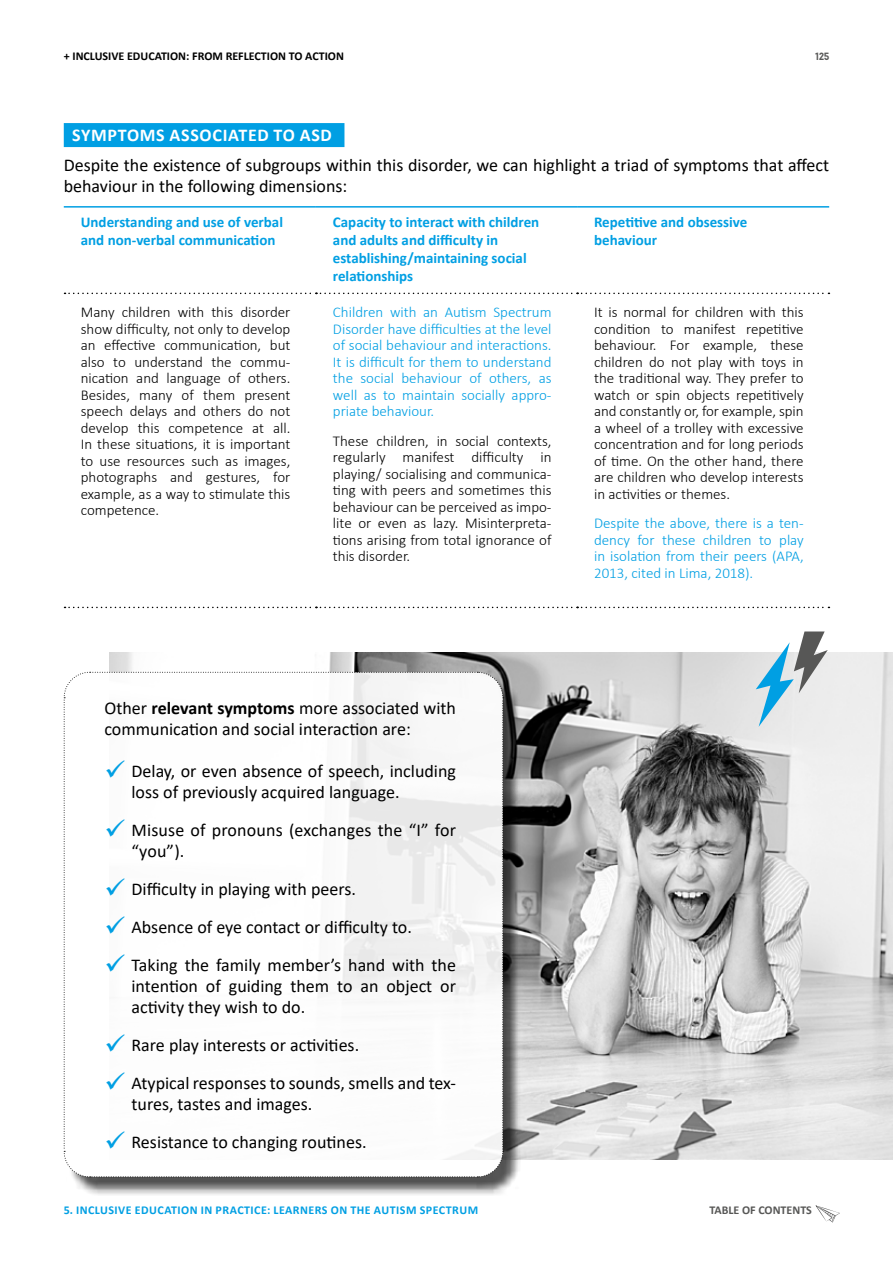
<style>
.page{position:relative;width:893px;height:1263px;background:#fff}
.page>*{position:absolute;margin:0;border:0;box-sizing:border-box;transform-origin:0 0}
.t1{font:18px/21px "Calibri";color:#000}
.t2{font:700 18px "Calibri";letter-spacing:.04em;color:#fff}
.t3{font:300 15px/16.5px "Calibri";color:#000;text-align:justify}
.t4{font:300 15px/16.5px "Calibri";color:#009fe3;text-align:justify}
.t5{font:700 15px/18px "Calibri";color:#009fe3}
.t6{font:700 12px "Calibri";letter-spacing:.04em;color:#009fe3}
.t7{font:700 12px "Calibri";color:#000}
.t8{font:700 12px "Calibri";color:#575756}
.t9{font:700 10.5px "Baron Neue";color:#5a5a59}
.s1{font-weight:700}
</style>
<div class="page">
<svg style="left:816px;top:1205px;width:24px;height:17px"></svg>
<img style="left:109px;top:653px;width:784px;height:507px">
<div style="left:67px;top:675px;width:454px;height:521px;background:#000;opacity:.75"></div>
<div style="left:64px;top:123px;width:280px;height:24px;background:#009fe3"></div>
<hr style="left:64px;top:206px;width:252px;height:2px;background:#009fe3">
<hr style="left:316px;top:206px;width:261px;height:2px;background:#009fe3">
<hr style="left:577px;top:206px;width:252px;height:2px;background:#009fe3">
<svg style="left:65px;top:293px;width:764px;height:1px"></svg>
<svg style="left:65px;top:607px;width:764px;height:1px"></svg>
<svg style="left:756px;top:631px;width:72px;height:96px"></svg>
<svg style="left:63px;top:671px;width:441px;height:506px"></svg>
<p class="t7" style="left:64px;top:48px;width:282px">+ INCLUSIVE EDUCATION: FROM REFLECTION TO ACTION</p>
<p class="t9" style="left:816px;top:50px;width:15px">125</p>
<p class="t2" style="left:72px;top:122px;width:261px">SYMPTOMS ASSOCIATED TO ASD</p>
<p class="t1" style="left:64px;top:154px;width:767px">Despite the existence of subgroups within this disorder, we can highlight a triad of symptoms that affect behaviour in the following dimensions:</p>
<p class="t5" style="left:81px;top:212px;width:204px">Understanding and use of verbal and non-verbal communication</p>
<p class="t5" style="left:333px;top:212px;width:208px">Capacity to interact with children and adults and difficulty in establishing/maintaining social relationships</p>
<p class="t5" style="left:594px;top:212px;width:155px">Repetitive and obsessive behaviour</p>
<p class="t3" style="left:81px;top:304px;width:211px">Many children with this disorder show difficulty, not only to develop an effective communication, but also to understand the commu&shy;nication and language of others.<br>Besides, many of them present speech delays and others do not develop this competence at all.<br>In these situations, it is important to use resources such as images, photographs and gestures, for example, as a way to stimulate this competence.</p>
<p class="t4" style="left:333px;top:304px;width:220px">Children with an Autism Spectrum Disorder have difficulties at the level of social behaviour and interactions.<br>It is difficult for them to understand the social behaviour of others, as well as to maintain socially appro&shy;priate behaviour.</p>
<p class="t3" style="left:594px;top:304px;width:211px">It is normal for children with this condition to manifest repetitive behaviour. For example, these children do not play with toys in the traditional way. They prefer to watch or spin objects repetitively and constantly or, for example, spin a wheel of a trolley with excessive concentration and for long periods of time. On the other hand, there are children who develop interests in activities or themes.</p>
<p class="t4" style="left:594px;top:515px;width:211px">Despite the above, there is a ten&shy;dency for these children to play in isolation from their peers (APA, 2013, cited in Lima, 2018).</p>
<p class="t3" style="left:333px;top:432px;width:220px">These children, in social contexts, regularly manifest difficulty in playing/ socialising and communica&shy;ting with peers and sometimes this behaviour can be perceived as impo&shy;lite or even as lazy. Misinterpreta&shy;tions arising from total ignorance of this disorder.</p>
<p class="t1" style="left:105px;top:697px;width:353px">Other <span class="s1">relevant symptoms</span> more associated with communication and social interaction are:</p>
<p class="t1" style="left:132px;top:760px;width:326px">Delay, or even absence of speech, including loss of previously acquired language.</p>
<p class="t1" style="left:132px;top:819px;width:326px">Misuse of pronouns (exchanges the “I” for “you”).</p>
<p class="t1" style="left:132px;top:869px;width:326px;line-height:38px">Difficulty in playing with peers.<br>Absence of eye contact or difficulty to.<br>Taking the family member’s hand with the</p>
<p class="t1" style="left:132px;top:975px;width:326px">intention of guiding them to an object or activity they wish to do.</p>
<p class="t1" style="left:132px;top:1025px;width:326px;line-height:38px">Rare play interests or activities.<br>Atypical responses to sounds, smells and tex-</p>
<p class="t1" style="left:132px;top:1084px;width:237px;line-height:38px">tures, tastes and images.<br>Resistance to changing routines.</p>
<p class="t6" style="left:64px;top:1202px;width:416px">5. INCLUSIVE EDUCATION IN PRACTICE: LEARNERS ON THE AUTISM SPECTRUM</p>
<p class="t8" style="left:709px;top:1202px;width:104px">TABLE OF CONTENTS</p>
</div>
